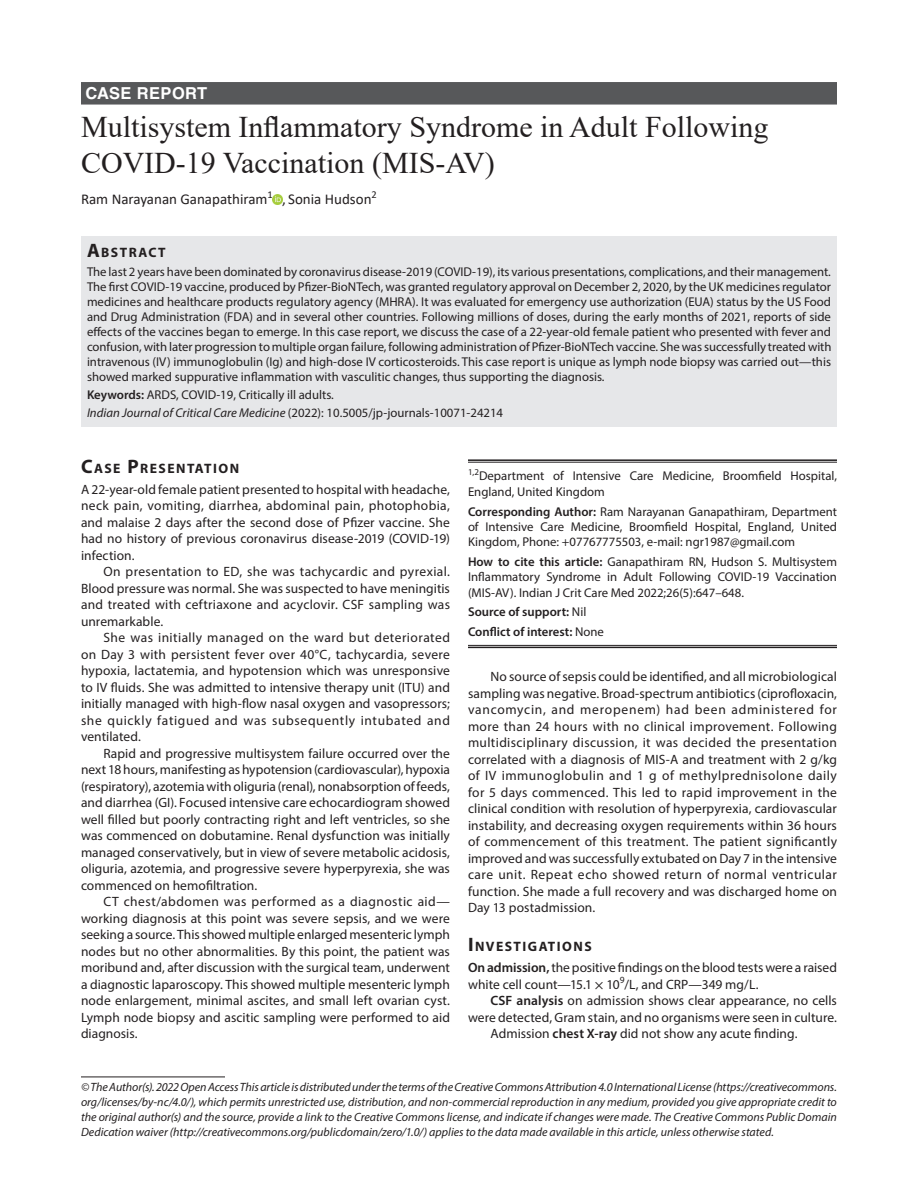
<style>
.page{position:relative;width:918px;height:1188px;background:#fff}
.page>*{position:absolute;margin:0;border:0;box-sizing:border-box;transform-origin:0 0}
.t1{font:30px/36px "Times New Roman";color:#231f20}
.ArticleType{font:700 16.5px "Helvetica LT Std";letter-spacing:.025em;color:#fff}
.AuthorName{font:15px "Calibri";color:#231f20}
.Head-1{font:700 13.65px "Myriad Pro";letter-spacing:.105em;color:#231f20}
.AbstractTitle{font:700 13.65px "Myriad Pro";letter-spacing:.105em;color:#231f20}
.Para-Indent{font:13.5px/16.5px "Myriad Pro";letter-spacing:.005em;color:#231f20;text-align:justify}
.Para-NoIndent{font:13.5px/16.5px "Myriad Pro";color:#231f20;text-align:justify}
.Abstract-Para-normal{font:12.75px/15px "Myriad Pro";color:#231f20;text-align:justify}
.Corresponding_Author{font:12.75px/15.3px "Myriad Pro";color:#231f20;text-align:justify}
.Affiliation-first{font:12.75px/15.3px "Myriad Pro";color:#231f20}
.JT_DOI{font:12.75px "Myriad Pro";color:#231f20}
.Keywords{font:12.75px "Myriad Pro";color:#231f20}
.COI{font:600 12.75px "Myriad Pro";color:#231f20}
.Corresponding_Author-2{font:600 12.75px "Myriad Pro";color:#231f20}
.FootNote{font:italic 12px/15px "Myriad Pro";color:#231f20;text-align:justify}
.s1{font-size:19.5px}
.s2{font-weight:600}
.s3{font-style:italic}
.s4{font-weight:400}
.s5{font-family:"STIX General"}
</style>
<div class="page">
<div style="left:81px;top:82px;width:756px;height:23px;background:#57585a"></div>
<div style="left:81px;top:236px;width:756px;height:26px;background:#e6e7e9"></div>
<div style="left:81px;top:261px;width:756px;height:129px;background:#e6e7e9"></div>
<div style="left:81px;top:384px;width:756px;height:24px;background:#e6e7e9"></div>
<div style="left:81px;top:402px;width:756px;height:24px;background:#e6e7e9"></div>
<svg style="left:273px;top:195px;width:9px;height:9px"></svg>
<hr style="left:81px;top:1077px;width:144px;height:1px;background:#231f20">
<hr style="left:468px;top:459px;width:369px;height:2px;background:#231f20">
<hr style="left:468px;top:462px;width:369px;height:1px;background:#231f20">
<hr style="left:468px;top:645px;width:369px;height:1px;background:#231f20">
<hr style="left:468px;top:647px;width:369px;height:1px;background:#231f20">
<p class="ArticleType" style="left:86px;top:83px;width:123px">CASE REPORT</p>
<p class="t1" style="left:81px;top:108px;width:689px">Multisystem Inflammatory Syndrome in Adult Following<br>COVID-19 Vaccination (MIS-AV)</p>
<p class="AuthorName" style="left:81px;top:189px;width:297px">Ram Narayanan Ganapathiram<sup>1</sup> , Sonia Hudson<sup>2</sup></p>
<p class="AbstractTitle" style="left:87px;top:243px;width:80px"><span class="s1">A</span>BSTRACT</p>
<p class="Abstract-Para-normal" style="left:87px;top:264px;width:746px">The last 2 years have been dominated by coronavirus disease-2019 (COVID-19), its various presentations, complications, and their management.<br>The first COVID-19 vaccine, produced by Pfizer-BioNTech, was granted regulatory approval on December 2, 2020, by the UK medicines regulator medicines and healthcare products regulatory agency (MHRA). It was evaluated for emergency use authorization (EUA) status by the US Food and Drug Administration (FDA) and in several other countries. Following millions of doses, during the early months of 2021, reports of side effects of the vaccines began to emerge. In this case report, we discuss the case of a 22-year-old female patient who presented with fever and confusion, with later progression to multiple organ failure, following administration of Pfizer-BioNTech vaccine. She was successfully treated with intravenous (IV) immunoglobulin (Ig) and high-dose IV corticosteroids. This case report is unique as lymph node biopsy was carried out—this showed marked suppurative inflammation with vasculitic changes, thus supporting the diagnosis.</p>
<p class="Keywords" style="left:87px;top:387px;width:248px"><span class="s2">Keywords:</span> ARDS, COVID-19, Critically ill adults.</p>
<p class="JT_DOI" style="left:87px;top:405px;width:418px"><span class="s3">Indian Journal of Critical Care Medicine</span> (2022): 10.5005/jp-journals-10071-24214</p>
<p class="Head-1" style="left:81px;top:459px;width:160px"><span class="s1">C</span>ASE <span class="s1">P</span>RESENTATION</p>
<p class="Para-NoIndent" style="left:81px;top:481px;width:371px">A 22-year-old female patient presented to hospital with headache, neck pain, vomiting, diarrhea, abdominal pain, photophobia, and malaise 2 days after the second dose of Pfizer vaccine. She had no history of previous coronavirus disease-2019 (COVID-19) infection.</p>
<p class="Para-Indent" style="left:81px;top:563px;width:371px;text-indent:22px">On presentation to ED, she was tachycardic and pyrexial.<br>Blood pressure was normal. She was suspected to have meningitis and treated with ceftriaxone and acyclovir. CSF sampling was unremarkable.</p>
<p class="Para-Indent" style="left:81px;top:629px;width:371px;text-indent:22px">She was initially managed on the ward but deteriorated on Day 3 with persistent fever over 40°C, tachycardia, severe hypoxia, lactatemia, and hypotension which was unresponsive to IV fluids. She was admitted to intensive therapy unit (ITU) and initially managed with high-flow nasal oxygen and vasopressors; she quickly fatigued and was subsequently intubated and ventilated.</p>
<p class="Para-Indent" style="left:81px;top:745px;width:371px;text-indent:22px">Rapid and progressive multisystem failure occurred over the next 18 hours, manifesting as hypotension (cardiovascular), hypoxia (respiratory), azotemia with oliguria (renal), nonabsorption of feeds, and diarrhea (GI). Focused intensive care echocardiogram showed well filled but poorly contracting right and left ventricles, so she was commenced on dobutamine. Renal dysfunction was initially managed conservatively, but in view of severe metabolic acidosis, oliguria, azotemia, and progressive severe hyperpyrexia, she was commenced on hemofiltration.</p>
<p class="Para-Indent" style="left:81px;top:893px;width:371px;text-indent:22px">CT chest/abdomen was performed as a diagnostic aid— working diagnosis at this point was severe sepsis, and we were seeking a source. This showed multiple enlarged mesenteric lymph nodes but no other abnormalities. By this point, the patient was moribund and, after discussion with the surgical team, underwent a diagnostic laparoscopy. This showed multiple mesenteric lymph node enlargement, minimal ascites, and small left ovarian cyst.<br>Lymph node biopsy and ascitic sampling were performed to aid diagnosis.</p>
<p class="Affiliation-first" style="left:468px;top:468px;width:371px"><sup>1,2</sup>Department of Intensive Care Medicine, Broomfield Hospital,<br>England, United Kingdom</p>
<p class="Corresponding_Author" style="left:468px;top:503px;width:371px"><span class="s2">Corresponding Author:</span> Ram Narayanan Ganapathiram, Department of Intensive Care Medicine, Broomfield Hospital, England, United Kingdom, Phone: +07767775503, e-mail: ngr1987@gmail.com</p>
<p class="Corresponding_Author" style="left:468px;top:554px;width:371px"><span class="s2">How to cite this article:</span> Ganapathiram RN, Hudson S. Multisystem Inflammatory Syndrome in Adult Following COVID-19 Vaccination (MIS-AV). Indian J Crit Care Med 2022;26(5):647–648.</p>
<p class="Corresponding_Author-2" style="left:468px;top:604px;width:120px">Source of support: <span class="s4">Nil</span></p>
<p class="COI" style="left:468px;top:624px;width:137px">Conflict of interest: <span class="s4">None</span></p>
<p class="Para-Indent" style="left:468px;top:668px;width:371px;text-indent:22px">No source of sepsis could be identified, and all microbiological sampling was negative. Broad-spectrum antibiotics (ciprofloxacin, vancomycin, and meropenem) had been administered for more than 24 hours with no clinical improvement. Following multidisciplinary discussion, it was decided the presentation correlated with a diagnosis of MIS-A and treatment with 2 g/kg of IV immunoglobulin and 1 g of methylprednisolone daily for 5 days commenced. This led to rapid improvement in the clinical condition with resolution of hyperpyrexia, cardiovascular instability, and decreasing oxygen requirements within 36 hours of commencement of this treatment. The patient significantly improved and was successfully extubated on Day 7 in the intensive care unit. Repeat echo showed return of normal ventricular function. She made a full recovery and was discharged home on Day 13 postadmission.</p>
<p class="Head-1" style="left:468px;top:938px;width:125px"><span class="s1">I</span> NVESTIGATIONS</p>
<p class="Para-NoIndent" style="left:468px;top:959px;width:370px"><span class="s2">On admission,</span> the positive findings on the blood tests were a raised white cell count—15.1 <span class="s5">×</span> 10<sup>9</sup>/L, and CRP—349 mg/L.</p>
<p class="Para-Indent" style="left:468px;top:992px;width:371px;text-align:right"><span class="s2">CSF analysis</span> on admission shows clear appearance, no cells were detected, Gram stain, and no organisms were seen in culture.</p>
<p class="Para-Indent" style="left:490px;top:1025px;width:309px">Admission <span class="s2">chest X-ray</span> did not show any acute finding.</p>
<p class="FootNote" style="left:81px;top:1079px;width:758px">© The Author(s). 2022 Open Access This article is distributed under the terms of the Creative Commons Attribution 4.0 International License (https://creativecommons. org/licenses/by-nc/4.0/), which permits unrestricted use, distribution, and non-commercial reproduction in any medium, provided you give appropriate credit to the original author(s) and the source, provide a link to the Creative Commons license, and indicate if changes were made. The Creative Commons Public Domain Dedication waiver (http://creativecommons.org/publicdomain/zero/1.0/) applies to the data made available in this article, unless otherwise stated.</p>
</div>
